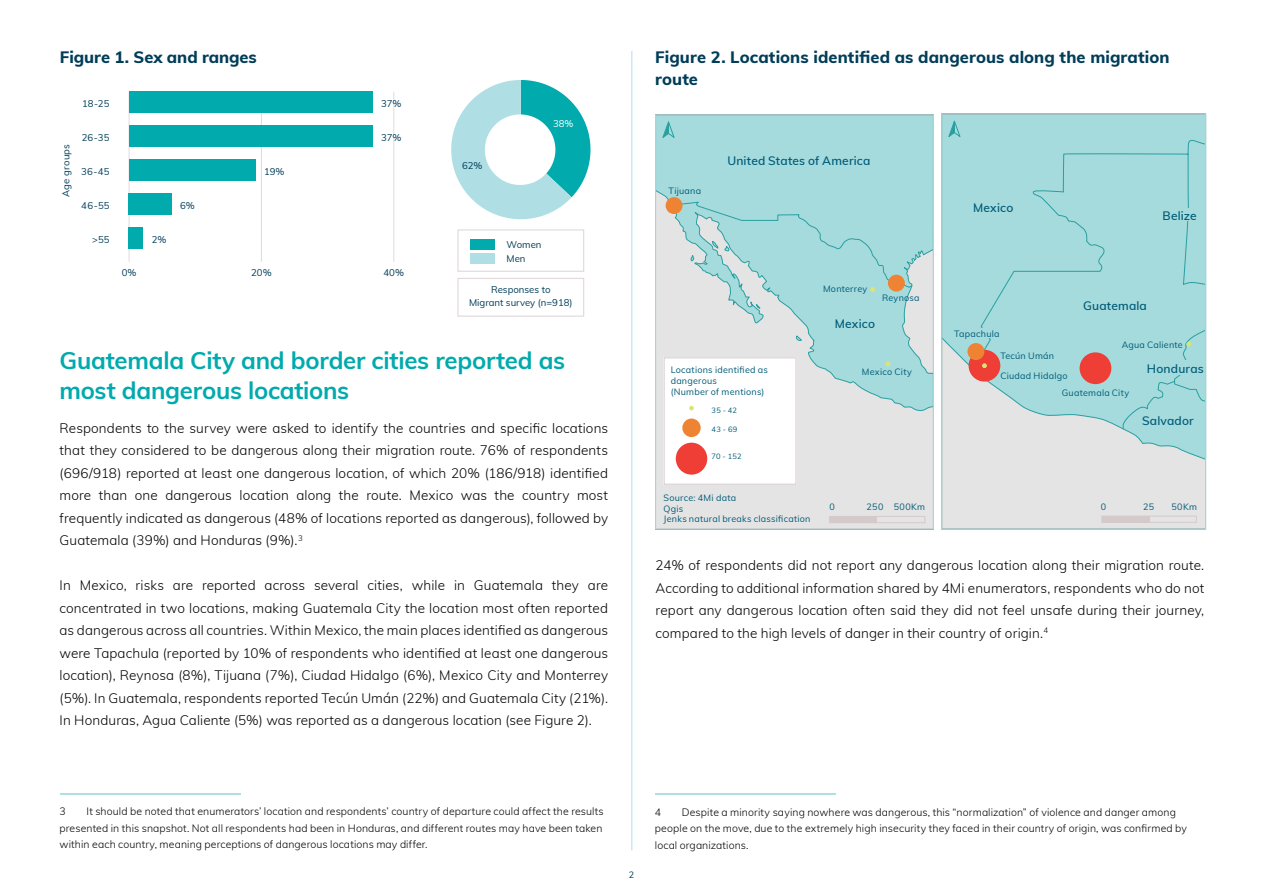
<style>
.page{position:relative;width:1263px;height:893px;background:#fff}
.page>*{position:absolute;margin:0;border:0;box-sizing:border-box;transform-origin:0 0}
.t1{font:700 24px/30px "Muli";letter-spacing:-.01em;color:#00aaad}
.t2{font:800 16.5px/22.5px "Muli";letter-spacing:.005em;color:#003d58}
.t3{font:300 13.5px/22.5px "Muli";letter-spacing:.01em;color:#000;text-align:justify}
.t4{font:600 12px "Muli";letter-spacing:.015em;color:#005b78}
.t5{font:300 10.5px/16.5px "Muli";letter-spacing:.01em;color:#000}
.t6{font:9.6px/13.5px "Muli";color:#003d58}
.t7{font:9.6px "Muli";letter-spacing:.025em;color:#003d58}
.t8{font:9.6px "Muli";color:#fff}
.t9{font:9px/10.8px "Muli";letter-spacing:.025em;color:#005b78}
.t10{font:9px "Muli";color:#003d58}
.t11{font:7.5px "Muli";letter-spacing:.025em;color:#005b78}
</style>
<div class="page">
<hr style="left:631px;top:51px;width:1px;height:799px;background:#afdfe4">
<hr style="left:60px;top:793px;width:180px;height:1px;background:#afdfe4">
<div style="left:655px;top:115px;width:278px;height:414px;background:#e5e4e4"></div>
<svg style="left:655px;top:114px;width:279px;height:297px"></svg>
<svg style="left:756px;top:304px;width:6px;height:5px"></svg>
<svg style="left:796px;top:335px;width:6px;height:7px"></svg>
<div style="left:655px;top:115px;width:279px;height:414px;border:1px solid #d4c9cb"></div>
<div style="left:666px;top:197px;width:16px;height:17px;background:#ee8433;border-radius:50%"></div>
<svg style="left:671px;top:202px;width:241px;height:90px"></svg>
<svg style="left:885px;top:361px;width:5px;height:5px"></svg>
<svg style="left:662px;top:121px;width:13px;height:18px"></svg>
<div style="left:829px;top:516px;width:96px;height:7px;border:1px solid #d4c9cb"></div>
<div style="left:829px;top:516px;width:48px;height:7px;background:#d4c9cb"></div>
<div style="left:663px;top:357px;width:133px;height:128px;background:#fff"></div>
<div style="left:663px;top:357px;width:133px;height:128px;border:1px solid #dbd1d4"></div>
<div style="left:682px;top:418px;width:19px;height:19px;background:#ee8433;border-radius:50%"></div>
<div style="left:676px;top:443px;width:31px;height:32px;background:#ef3e36;border-radius:50%"></div>
<svg style="left:689px;top:406px;width:5px;height:4px"></svg>
<div style="left:941px;top:114px;width:265px;height:415px;background:#e5e4e4"></div>
<svg style="left:941px;top:113px;width:265px;height:346px"></svg>
<svg style="left:973px;top:139px;width:231px;height:290px;background:#a6dadc"></svg>
<div style="left:941px;top:114px;width:265px;height:415px;border:1px solid #d4c9cb"></div>
<div style="left:968px;top:350px;width:32px;height:32px;background:#ef3e36;border-radius:50%"></div>
<div style="left:967px;top:343px;width:17px;height:17px;background:#ee8433;border-radius:50%"></div>
<svg style="left:982px;top:363px;width:5px;height:5px"></svg>
<div style="left:1079px;top:352px;width:32px;height:32px;background:#ef3e36;border-radius:50%"></div>
<svg style="left:1186px;top:342px;width:5px;height:4px"></svg>
<div style="left:1101px;top:516px;width:96px;height:7px;border:1px solid #d4c9cb"></div>
<div style="left:1102px;top:516px;width:47px;height:6px;background:#d4c9cb"></div>
<svg style="left:948px;top:121px;width:13px;height:17px"></svg>
<div style="left:1147px;top:360px;width:57px;height:14px;background:#a5dbdd"></div>
<div style="left:954px;top:328px;width:52px;height:9px;background:#a5dbdd"></div>
<div style="left:1129px;top:208px;width:68px;height:12px;background:#a5dbdd"></div>
<div style="left:457px;top:229px;width:127px;height:43px;background:#fff;border:1px solid #e3dadd"></div>
<div style="left:470px;top:240px;width:25px;height:10px;background:#00aaad"></div>
<div style="left:470px;top:253px;width:25px;height:10px;background:#afdfe4"></div>
<hr style="left:129px;top:92px;width:1px;height:170px;background:#e3dadd">
<hr style="left:261px;top:92px;width:1px;height:170px;background:#e3dadd">
<hr style="left:393px;top:92px;width:1px;height:170px;background:#e3dadd">
<div style="left:129px;top:92px;width:243px;height:21px;background:#00aaad"></div>
<div style="left:129px;top:126px;width:243px;height:21px;background:#00aaad"></div>
<div style="left:129px;top:160px;width:127px;height:21px;background:#00aaad"></div>
<div style="left:129px;top:194px;width:43px;height:21px;background:#00aaad"></div>
<div style="left:129px;top:228px;width:14px;height:21px;background:#00aaad"></div>
<div style="left:457px;top:278px;width:127px;height:39px;background:#fff;border:1px solid #e3dadd"></div>
<svg style="left:451px;top:80px;width:139px;height:139px"></svg>
<hr style="left:655px;top:794px;width:181px;height:1px;background:#afdfe4">
<p class="t2" style="left:60px;top:45px;width:198px">Figure 1. Sex and ranges</p>
<p class="t7" style="left:59px;top:197px;width:54px;rotate:-90deg">Age groups</p>
<p class="t6" style="left:82px;top:97px;width:29px">18-25</p>
<p class="t6" style="left:82px;top:131px;width:29px">26-35</p>
<p class="t6" style="left:81px;top:165px;width:30px">36-45</p>
<p class="t6" style="left:81px;top:199px;width:30px">46-55</p>
<p class="t6" style="left:92px;top:233px;width:19px">&gt;55</p>
<p class="t6" style="left:152px;top:233px;width:16px">2%</p>
<p class="t6" style="left:180px;top:199px;width:16px">6%</p>
<p class="t6" style="left:264px;top:165px;width:22px">19%</p>
<p class="t6" style="left:381px;top:97px;width:22px">37%</p>
<p class="t6" style="left:381px;top:131px;width:22px">37%</p>
<p class="t6" style="left:122px;top:265px;width:16px">0%</p>
<p class="t6" style="left:251px;top:265px;width:22px">20%</p>
<p class="t6" style="left:383px;top:265px;width:22px">40%</p>
<p class="t6" style="left:462px;top:159px;width:22px">62%</p>
<p class="t8" style="left:553px;top:117px;width:22px">38%</p>
<p class="t6" style="left:507px;top:237px;width:36px">Women<br>Men</p>
<p class="t6" style="left:469px;top:282px;width:105px;text-align:center">Responses to<br>Migrant survey (n=918)</p>
<h1 class="t1" style="left:60px;top:344px;width:507px">Guatemala City and border cities reported as most dangerous locations</h1>
<p class="t3" style="left:60px;top:416px;width:550px">Respondents to the survey were asked to identify the countries and specific locations that they considered to be dangerous along their migration route. 76% of respondents (696/918) reported at least one dangerous location, of which 20% (186/918) identified more than one dangerous location along the route. Mexico was the country most frequently indicated as dangerous (48% of locations reported as dangerous), followed by Guatemala (39%) and Honduras (9%).<sup>3</sup></p>
<p class="t3" style="left:60px;top:573px;width:550px">In Mexico, risks are reported across several cities, while in Guatemala they are concentrated in two locations, making Guatemala City the location most often reported as dangerous across all countries. Within Mexico, the main places identified as dangerous were Tapachula (reported by 10% of respondents who identified at least one dangerous location), Reynosa (8%), Tijuana (7%), Ciudad Hidalgo (6%), Mexico City and Monterrey (5%). In Guatemala, respondents reported Tecún Umán (22%) and Guatemala City (21%).<br>In Honduras, Agua Caliente (5%) was reported as a dangerous location (see Figure 2).</p>
<p class="t2" style="left:655px;top:45px;width:516px">Figure 2. Locations identified as dangerous along the migration route</p>
<p class="t9" style="left:669px;top:185px;width:34px">Tijuana</p>
<p class="t4" style="left:727px;top:152px;width:145px">United States of America</p>
<p class="t9" style="left:823px;top:283px;width:46px">Monterrey</p>
<p class="t4" style="left:835px;top:315px;width:42px">Mexico</p>
<p class="t9" style="left:882px;top:292px;width:39px">Reynosa</p>
<p class="t9" style="left:671px;top:364px;width:99px">Locations identified as dangerous<br>(Number of mentions)</p>
<p class="t11" style="left:712px;top:405px;width:27px">35 - 42</p>
<p class="t11" style="left:712px;top:424px;width:27px">43 - 69</p>
<p class="t11" style="left:712px;top:451px;width:31px">70 - 152</p>
<p class="t9" style="left:663px;top:492px;width:149px">Source: 4Mi data<br>Qgis<br>Jenks natural breaks classification</p>
<p class="t9" style="left:862px;top:366px;width:51px">Mexico City</p>
<p class="t9" style="left:829px;top:501px;width:7px">0</p>
<p class="t9" style="left:867px;top:501px;width:60px">250 500Km</p>
<p class="t4" style="left:973px;top:199px;width:42px">Mexico</p>
<p class="t9" style="left:954px;top:328px;width:47px">Tapachula</p>
<p class="t4" style="left:1162px;top:207px;width:36px">Belize</p>
<p class="t4" style="left:1083px;top:297px;width:65px">Guatemala</p>
<p class="t9" style="left:1122px;top:338px;width:63px">Agua Caliente</p>
<p class="t9" style="left:1000px;top:350px;width:55px">Tecún Umán</p>
<p class="t9" style="left:1062px;top:366px;width:69px;line-height:17.1px;text-indent:-61px">Ciudad Hidalgo<br>Guatemala City</p>
<p class="t4" style="left:1147px;top:360px;width:58px">Honduras</p>
<p class="t4" style="left:1142px;top:412px;width:53px">Salvador</p>
<p class="t9" style="left:1101px;top:501px;width:7px">0</p>
<p class="t9" style="left:1143px;top:501px;width:13px">25</p>
<p class="t9" style="left:1171px;top:501px;width:27px">50Km</p>
<p class="t3" style="left:656px;top:553px;width:550px">24% of respondents did not report any dangerous location along their migration route.<br>According to additional information shared by 4Mi enumerators, respondents who do not report any dangerous location often said they did not feel unsafe during their journey, compared to the high levels of danger in their country of origin.<sup>4</sup></p>
<p class="t5" style="left:60px;top:803px;width:546px;text-indent:27px">It should be noted that enumerators’ location and respondents’ country of departure could affect the results presented in this snapshot. Not all respondents had been in Honduras, and different routes may have been taken within each country, meaning perceptions of dangerous locations may differ.</p>
<p class="t5" style="left:60px;top:803px;width:8px">3</p>
<p class="t10" style="left:629px;top:868px;width:7px">2</p>
<p class="t5" style="left:655px;top:803px;width:534px;text-indent:27px">Despite a minority saying nowhere was dangerous, this “normalization” of violence and danger among people on the move, due to the extremely high insecurity they faced in their country of origin, was confirmed by local organizations.</p>
<p class="t5" style="left:655px;top:803px;width:8px">4</p>
</div>
